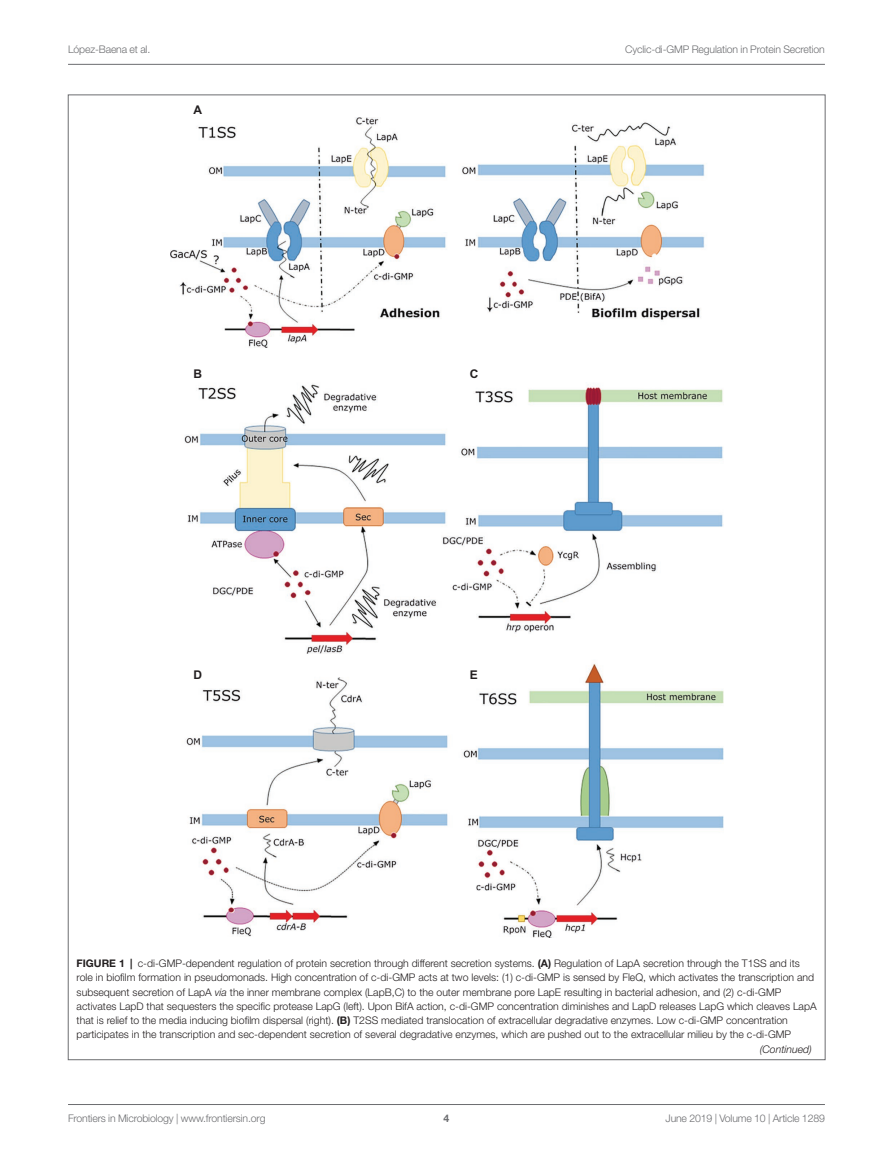
<style>
.page{position:relative;width:893px;height:1170px;background:#fff}
.page>*{position:absolute;margin:0;border:0;box-sizing:border-box;transform-origin:0 0}
.t1{font:700 12px "Arial";color:#231f20}
.FIG_LEG{font:300 10.5px/14.2px "Helvetica Neue LT Std";color:#231f20}
.t2{font:300 10.5px "Helvetica Neue LT Std";letter-spacing:-.015em;color:#6c6d70}
.t3{font:italic 300 10.5px "Helvetica Neue LT Std";color:#231f20}
.t4{font:700 10.5px "Helvetica Neue LT Std";color:#6c6d70}
.s1{font-weight:700}
.s2{font-style:italic}
</style>
<div class="page">
<hr style="left:68px;top:64px;width:757px;height:1px;background:#6c6d70">
<hr style="left:68px;top:1104px;width:757px;height:1px;background:#6c6d70">
<img style="left:170px;top:117px;width:553px;height:820px">
<p class="t2" style="left:68px;top:42px;width:84px">López-Baena et al.</p>
<p class="t2" style="left:625px;top:42px;width:201px">Cyclic-di-GMP Regulation in Protein Secretion</p>
<p class="t1" style="left:193px;top:101px;width:10px">A</p>
<p class="t1" style="left:193px;top:365px;width:10px">B</p>
<p class="t1" style="left:470px;top:365px;width:10px">C</p>
<p class="t1" style="left:193px;top:666px;width:10px">D</p>
<p class="t1" style="left:470px;top:666px;width:10px">E</p>
<p class="FIG_LEG" style="left:77px;top:956px;width:741px"><span class="s1">FIGURE 1 |</span> c-di-GMP-dependent regulation of protein secretion through different secretion systems. <span class="s1">(A)</span> Regulation of LapA secretion through the T1SS and its role in biofilm formation in pseudomonads. High concentration of c-di-GMP acts at two levels: (1) c-di-GMP is sensed by FleQ, which activates the transcription and subsequent secretion of LapA <span class="s2">via</span> the inner membrane complex (LapB,C) to the outer membrane pore LapE resulting in bacterial adhesion, and (2) c-di-GMP activates LapD that sequesters the specific protease LapG (left). Upon BifA action, c-di-GMP concentration diminishes and LapD releases LapG which cleaves LapA that is relief to the media inducing biofilm dispersal (right). <span class="s1">(B)</span> T2SS mediated translocation of extracellular degradative enzymes. Low c-di-GMP concentration participates in the transcription and sec-dependent secretion of several degradative enzymes, which are pushed out to the extracellular milieu by the c-di-GMP</p>
<p class="t3" style="left:760px;top:1043px;width:54px">(Continued)</p>
<p class="t2" style="left:68px;top:1111px;width:199px">Frontiers in Microbiology | www.frontiersin.org</p>
<p class="t4" style="left:444px;top:1111px;width:7px">4</p>
<p class="t2" style="left:666px;top:1111px;width:161px">June 2019 | Volume 10 | Article 1289</p>
</div>
